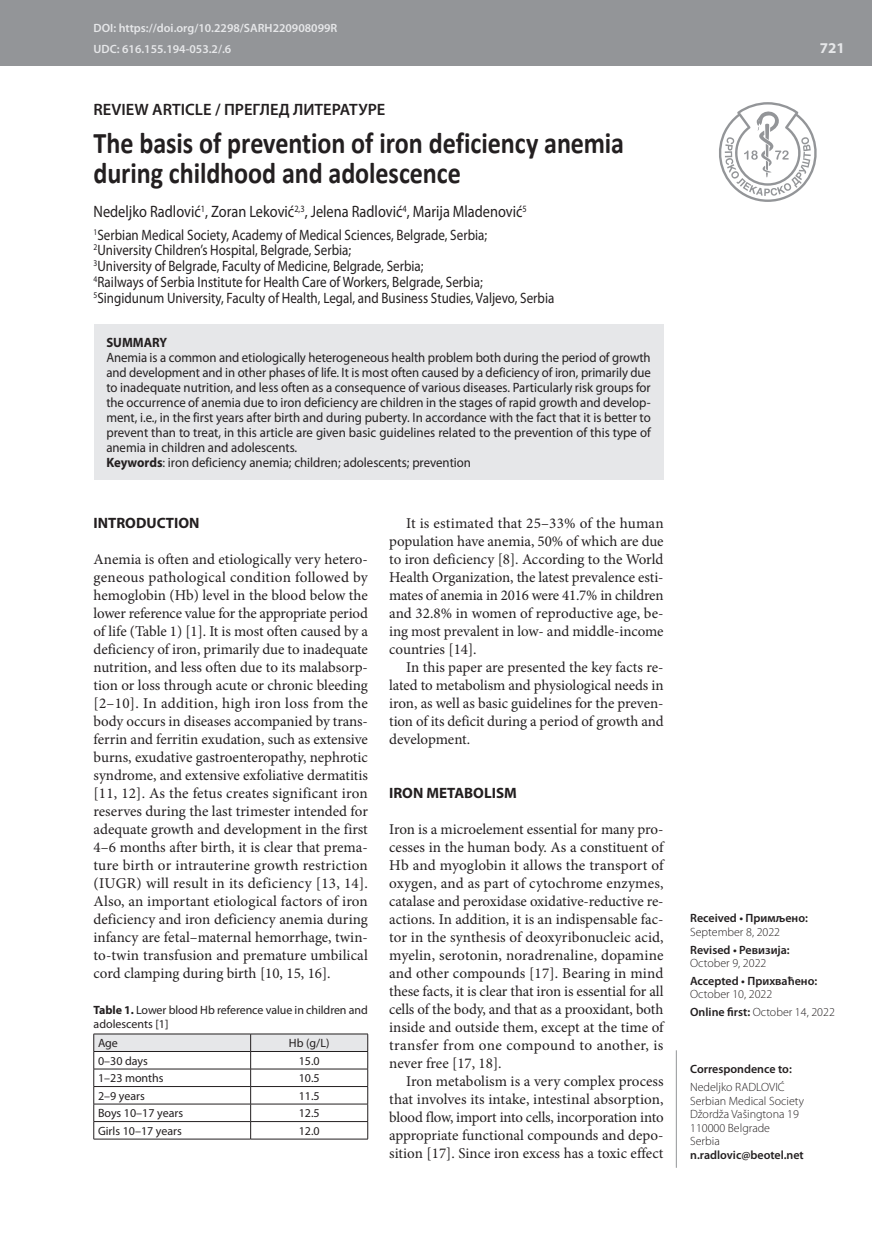
<style>
.page{position:relative;width:872px;height:1234px;background:#fff}
.page>*{position:absolute;margin:0;border:0;box-sizing:border-box;transform-origin:0 0}
.t1{font:700 30px/30px "Calibri";letter-spacing:-.005em;color:#231f20;scale:.87 1}
.t2{font:16.5px "Myriad Pro";color:#231f20;scale:.87 1}
.t3{font:600 16.5px "Myriad Pro";color:#231f20}
.t4{font:15px/18px "Minion Pro";color:#231f20;text-align:justify}
.t5{font:15px/15.8px "Myriad Pro";color:#231f20;scale:.87 1}
.t6{font:700 15px "Myriad Pro";color:#231f20}
.t7{font:700 15px "Myriad Pro";color:#e6e7e9}
.t8{font:13.5px/15px "Myriad Pro";color:#231f20;scale:.95 1}
.t9{font:700 13.5px "Myriad Pro";color:#231f20;scale:.95 1}
.t10{font:12px/13.5px "Myriad Pro";color:#231f20}
.t11{font:300 12px/13.5px "Myriad Pro";color:#231f20}
.t12{font:600 12px "Myriad Pro";color:#231f20}
.t13{font:600 12px/21.3px "Myriad Pro";color:#e6e7e9}
.s1{font-weight:700}
.s2{font-weight:600}
</style>
<div class="page">
<div style="left:0;top:0;width:872px;height:66px;background:#939598"></div>
<svg style="left:719px;top:102px;width:98px;height:100px"></svg>
<hr style="left:676px;top:1050px;width:1px;height:117px;background:#939598">
<div style="left:94px;top:324px;width:569px;height:155px;background:#e6e7e9"></div>
<svg style="left:93px;top:1033px;width:275px;height:105px"></svg>
<hr style="left:94px;top:1138px;width:157px;height:1px;background:#231f20">
<hr style="left:251px;top:1138px;width:117px;height:1px;background:#231f20">
<p class="t13" style="left:94px;top:17px;width:245px">DOI: https://doi.org/10.2298/SARH220908099R<br>UDC: 616.155.194-053.2/.6</p>
<p class="t3" style="left:94px;top:98px;width:293px">REVIEW ARTICLE / ПРЕГЛЕД ЛИТЕРАТУРЕ</p>
<h1 class="t1" style="left:94px;top:128px;width:611px">The basis of prevention of iron deficiency anemia during childhood and adolescence</h1>
<p class="t2" style="left:94px;top:202px;width:499px">Nedeljko Radlović<sup>1</sup>, Zoran Leković<sup>2,3</sup>, Jelena Radlović<sup>4</sup>, Marija Mladenović<sup>5</sup></p>
<p class="t5" style="left:94px;top:226px;width:531px"><sup>1</sup>Serbian Medical Society, Academy of Medical Sciences, Belgrade, Serbia;<br><sup>2</sup>University Children’s Hospital, Belgrade, Serbia;<br><sup>3</sup>University of Belgrade, Faculty of Medicine, Belgrade, Serbia;<br><sup>4</sup>Railways of Serbia Institute for Health Care of Workers, Belgrade, Serbia; <sup>5</sup>Singidunum University, Faculty of Health, Legal, and Business Studies, Valjevo, Serbia</p>
<p class="t9" style="left:106px;top:333px;width:66px">SUMMARY</p>
<p class="t8" style="left:106px;top:349px;width:575px">Anemia is a common and etiologically heterogeneous health problem both during the period of growth and development and in other phases of life. It is most often caused by a deficiency of iron, primarily due to inadequate nutrition, and less often as a consequence of various diseases. Particularly risk groups for the occurrence of anemia due to iron deficiency are children in the stages of rapid growth and develop&shy;ment, i.e., in the first years after birth and during puberty. In accordance with the fact that it is better to prevent than to treat, in this article are given basic guidelines related to the prevention of this type of anemia in children and adolescents.<br><span class="s1">Keywords</span>: iron deficiency anemia; children; adolescents; prevention</p>
<p class="t6" style="left:94px;top:513px;width:107px">INTRODUCTION</p>
<p class="t4" style="left:94px;top:550px;width:276px">Anemia is often and etiologically very hetero&shy;geneous pathological condition followed by hemoglobin (Hb) level in the blood below the lower reference value for the appropriate period of life (Table 1) [1]. It is most often caused by a deficiency of iron, primarily due to inadequate nutrition, and less often due to its malabsorp&shy;tion or loss through acute or chronic bleeding [2–10]. In addition, high iron loss from the body occurs in diseases accompanied by trans&shy;ferrin and ferritin exudation, such as extensive burns, exudative gastroenteropathy, nephrotic syndrome, and extensive exfoliative dermatitis [11, 12]. As the fetus creates significant iron reserves during the last trimester intended for adequate growth and development in the first 4–6 months after birth, it is clear that prema&shy;ture birth or intrauterine growth restriction (IUGR) will result in its deficiency [13, 14].<br>Also, an important etiological factors of iron deficiency and iron deficiency anemia during infancy are fetal–maternal hemorrhage, twin&shy;to-twin transfusion and premature umbilical cord clamping during birth [10, 15, 16].</p>
<p class="t10" style="left:94px;top:1003px;width:276px"><span class="s1">Table 1.</span> Lower blood Hb reference value in children and adolescents [1]</p>
<p class="t10" style="left:98px;top:1036px;width:21px">Age</p>
<p class="t10" style="left:289px;top:1036px;width:42px">Hb (g/L)</p>
<p class="t10" style="left:98px;top:1053px;width:51px">0–30 days</p>
<p class="t10" style="left:299px;top:1053px;width:22px">15.0</p>
<p class="t10" style="left:98px;top:1071px;width:67px">1–23 months</p>
<p class="t10" style="left:299px;top:1071px;width:22px">10.5</p>
<p class="t10" style="left:98px;top:1088px;width:48px">2–9 years</p>
<p class="t10" style="left:299px;top:1088px;width:22px">11.5</p>
<p class="t10" style="left:98px;top:1106px;width:87px">Boys 10–17 years</p>
<p class="t10" style="left:299px;top:1106px;width:22px">12.5</p>
<p class="t10" style="left:98px;top:1123px;width:85px">Girls 10–17 years</p>
<p class="t10" style="left:299px;top:1123px;width:22px">12.0</p>
<p class="t4" style="left:389px;top:514px;width:276px;text-indent:17px">It is estimated that 25–33% of the human population have anemia, 50% of which are due to iron deficiency [8]. According to the World Health Organization, the latest prevalence esti&shy;mates of anemia in 2016 were 41.7% in children and 32.8% in women of reproductive age, be&shy;ing most prevalent in low- and middle-income countries [14].</p>
<p class="t4" style="left:389px;top:658px;width:276px;text-indent:17px">In this paper are presented the key facts re&shy;lated to metabolism and physiological needs in iron, as well as basic guidelines for the preven&shy;tion of its deficit during a period of growth and development.</p>
<p class="t6" style="left:389px;top:783px;width:129px">IRON METABOLISM</p>
<p class="t4" style="left:389px;top:820px;width:276px">Iron is a microelement essential for many pro&shy;cesses in the human body. As a constituent of Hb and myoglobin it allows the transport of oxygen, and as part of cytochrome enzymes, catalase and peroxidase oxidative-reductive re&shy;actions. In addition, it is an indispensable fac&shy;tor in the synthesis of deoxyribonucleic acid, myelin, serotonin, noradrenaline, dopamine and other compounds [17]. Bearing in mind these facts, it is clear that iron is essential for all cells of the body, and that as a prooxidant, both inside and outside them, except at the time of transfer from one compound to another, is never free [17, 18].</p>
<p class="t4" style="left:389px;top:1072px;width:276px;text-indent:17px">Iron metabolism is a very complex process that involves its intake, intestinal absorption, blood flow, import into cells, incorporation into appropriate functional compounds and depo&shy;sition [17]. Since iron excess has a toxic effect</p>
<p class="t7" style="left:820px;top:38px;width:26px">721</p>
<p class="t12" style="left:690px;top:910px;width:119px">Received • Примљено:</p>
<p class="t11" style="left:690px;top:924px;width:91px">September 8, 2022</p>
<p class="t12" style="left:690px;top:941px;width:101px">Revised • Ревизија:</p>
<p class="t11" style="left:690px;top:956px;width:78px">October 9, 2022</p>
<p class="t12" style="left:690px;top:972px;width:129px">Accepted • Прихваћено:</p>
<p class="t11" style="left:690px;top:985px;width:146px;line-height:17.7px">October 10, 2022<br><span class="s2">Online first:</span> October 14, 2022</p>
<p class="t12" style="left:690px;top:1061px;width:103px">Correspondence to:</p>
<p class="t11" style="left:690px;top:1080px;width:115px">Nedeljko RADLOVIĆ<br>Serbian Medical Society<br>Džordža Vašingtona 19<br>110000 Belgrade<br>Serbia</p>
<p class="t12" style="left:690px;top:1146px;width:115px">n.radlovic@beotel.net</p>
</div>
